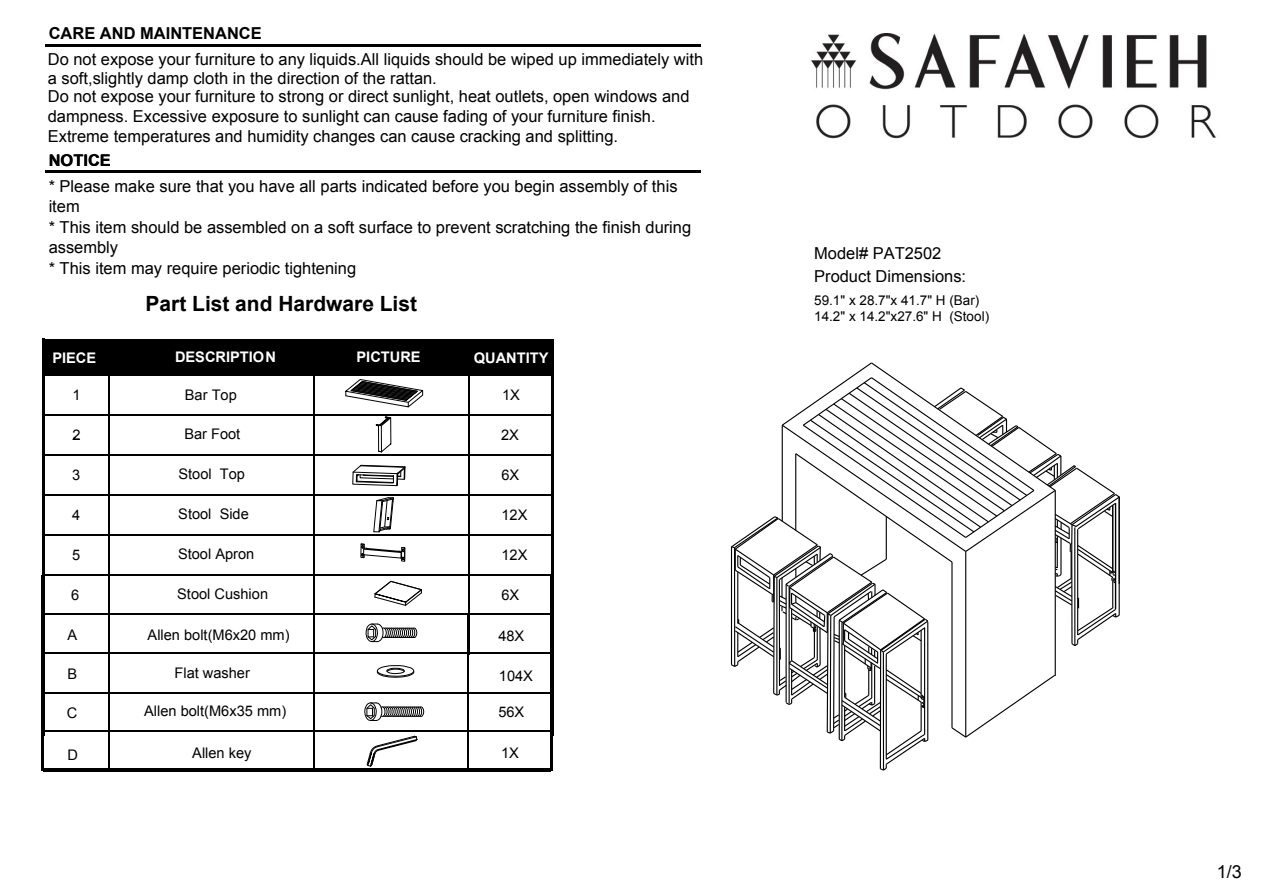
<style>
.page{position:relative;width:1263px;height:893px;background:#fff}
.page>*{position:absolute;margin:0;border:0;box-sizing:border-box;transform-origin:0 0}
.t1{font:700 21px "Arial";color:#000}
.t2{font:18px "Arial";color:#000}
.t3{font:16.5px/20.4px "Arial";color:#000}
.t4{font:700 16.5px "Arial";color:#000}
.t5{font:14.55px "Arial";color:#000}
.t6{font:700 14.55px "Arial";color:#fff}
.t7{font:13.5px/16.2px "Arial";color:#000}
</style>
<div class="page">
<hr style="left:46px;top:44px;width:655px;height:2px;background:#000">
<hr style="left:46px;top:170px;width:655px;height:3px;background:#000">
<img style="left:810px;top:34px;width:406px;height:105px">
<div style="left:44px;top:340px;width:507px;height:11px;background:#000"></div>
<hr style="left:550px;top:341px;width:2px;height:35px;background:#000">
<div style="left:44px;top:348px;width:509px;height:27px;background:#000"></div>
<hr style="left:42px;top:339px;width:2px;height:116px;background:#000">
<hr style="left:108px;top:341px;width:2px;height:114px;background:#000">
<hr style="left:314px;top:341px;width:1px;height:114px;background:#000">
<hr style="left:468px;top:341px;width:1px;height:114px;background:#000">
<hr style="left:551px;top:341px;width:2px;height:114px;background:#000">
<hr style="left:44px;top:339px;width:509px;height:2px;background:#000">
<hr style="left:44px;top:374px;width:506px;height:2px;background:#000">
<hr style="left:42px;top:414px;width:2px;height:121px;background:#000">
<hr style="left:108px;top:416px;width:2px;height:119px;background:#000">
<hr style="left:314px;top:416px;width:1px;height:119px;background:#000">
<hr style="left:468px;top:416px;width:1px;height:119px;background:#000">
<hr style="left:551px;top:414px;width:2px;height:121px;background:#000">
<hr style="left:43px;top:414px;width:508px;height:2px;background:#000">
<hr style="left:43px;top:454px;width:508px;height:1px;background:#000">
<hr style="left:42px;top:494px;width:2px;height:161px;background:#000">
<hr style="left:108px;top:495px;width:2px;height:160px;background:#000">
<hr style="left:314px;top:495px;width:1px;height:160px;background:#000">
<hr style="left:468px;top:495px;width:1px;height:160px;background:#000">
<hr style="left:551px;top:494px;width:2px;height:161px;background:#000">
<hr style="left:43px;top:494px;width:508px;height:1px;background:#000">
<hr style="left:43px;top:534px;width:508px;height:1px;background:#000">
<hr style="left:43px;top:574px;width:508px;height:1px;background:#000">
<hr style="left:43px;top:614px;width:508px;height:1px;background:#000">
<svg style="left:345px;top:379px;width:79px;height:29px"></svg>
<svg style="left:375px;top:416px;width:17px;height:37px"></svg>
<svg style="left:360px;top:543px;width:46px;height:19px"></svg>
<svg style="left:352px;top:465px;width:54px;height:22px"></svg>
<svg style="left:373px;top:497px;width:21px;height:36px"></svg>
<svg style="left:374px;top:581px;width:48px;height:25px"></svg>
<hr style="left:44px;top:768px;width:506px;height:3px;background:#000">
<hr style="left:41px;top:576px;width:3px;height:195px;background:#000">
<hr style="left:550px;top:576px;width:3px;height:195px;background:#000">
<hr style="left:43px;top:653px;width:507px;height:1px;background:#000">
<hr style="left:313px;top:615px;width:1px;height:38px;background:#000">
<hr style="left:467px;top:615px;width:2px;height:38px;background:#000">
<hr style="left:43px;top:692px;width:507px;height:1px;background:#000">
<hr style="left:108px;top:654px;width:1px;height:38px;background:#000">
<hr style="left:313px;top:654px;width:1px;height:38px;background:#000">
<hr style="left:467px;top:654px;width:2px;height:38px;background:#000">
<hr style="left:43px;top:731px;width:507px;height:1px;background:#000">
<hr style="left:108px;top:693px;width:1px;height:38px;background:#000">
<hr style="left:313px;top:693px;width:1px;height:38px;background:#000">
<hr style="left:467px;top:693px;width:2px;height:38px;background:#000">
<hr style="left:108px;top:732px;width:1px;height:38px;background:#000">
<hr style="left:313px;top:732px;width:1px;height:38px;background:#000">
<hr style="left:467px;top:732px;width:2px;height:38px;background:#000">
<svg style="left:365px;top:623px;width:53px;height:19px"></svg>
<svg style="left:364px;top:702px;width:60px;height:19px"></svg>
<svg style="left:377px;top:665px;width:38px;height:13px"></svg>
<svg style="left:366px;top:735px;width:52px;height:32px"></svg>
<svg style="left:730px;top:362px;width:390px;height:409px"></svg>
<p class="t4" style="left:49px;top:23px;width:215px">CARE AND MAINTENANCE</p>
<p class="t3" style="left:48px;top:49px;width:657px;line-height:19.8px">Do not expose your furniture to any liquids.All liquids should be wiped up immediately with a soft,slightly damp cloth in the direction of the rattan.</p>
<p class="t3" style="left:48px;top:87px;width:643px;line-height:19.8px">Do not expose your furniture to strong or direct sunlight, heat outlets, open windows and dampness. Excessive exposure to sunlight can cause fading of your furniture finish.<br>Extreme temperatures and humidity changes can cause cracking and splitting.</p>
<p class="t4" style="left:49px;top:150px;width:64px">NOTICE</p>
<p class="t3" style="left:49px;top:176px;width:644px">* Please make sure that you have all parts indicated before you begin assembly of this item<br>* This item should be assembled on a soft surface to prevent scratching the finish during assembly<br>* This item may require periodic tightening</p>
<p class="t1" style="left:146px;top:290px;width:273px">Part List and Hardware List</p>
<p class="t6" style="left:175px;top:348px;width:103px">DESCRIPTION</p>
<p class="t6" style="left:357px;top:348px;width:66px">PICTURE</p>
<p class="t5" style="left:185px;top:385px;width:53px">Bar Top</p>
<p class="t6" style="left:52px;top:348px;width:45px">PIECE</p>
<p class="t6" style="left:474px;top:348px;width:76px">QUANTITY</p>
<p class="t5" style="left:73px;top:386px;width:10px">1</p>
<p class="t5" style="left:502px;top:386px;width:19px">1X</p>
<p class="t5" style="left:501px;top:425px;width:19px">2X</p>
<p class="t5" style="left:73px;top:425px;width:10px">2</p>
<p class="t5" style="left:184px;top:424px;width:57px">Bar Foot</p>
<p class="t5" style="left:72px;top:465px;width:10px">3</p>
<p class="t5" style="left:501px;top:465px;width:19px">6X</p>
<p class="t5" style="left:72px;top:505px;width:10px">4</p>
<p class="t5" style="left:501px;top:505px;width:27px">12X</p>
<p class="t5" style="left:178px;top:465px;width:68px">Stool Top</p>
<p class="t5" style="left:178px;top:505px;width:72px">Stool Side</p>
<p class="t5" style="left:178px;top:544px;width:78px">Stool Apron</p>
<p class="t5" style="left:177px;top:584px;width:92px">Stool Cushion</p>
<p class="t5" style="left:72px;top:545px;width:10px">5</p>
<p class="t5" style="left:501px;top:545px;width:27px">12X</p>
<p class="t5" style="left:71px;top:585px;width:10px">6</p>
<p class="t5" style="left:501px;top:585px;width:19px">6X</p>
<p class="t5" style="left:68px;top:625px;width:11px">A</p>
<p class="t5" style="left:68px;top:664px;width:11px">B</p>
<p class="t5" style="left:67px;top:703px;width:12px">C</p>
<p class="t5" style="left:68px;top:746px;width:12px">D</p>
<p class="t5" style="left:148px;top:625px;width:143px">Allen bolt(M6x20 mm)</p>
<p class="t5" style="left:175px;top:663px;width:77px">Flat washer</p>
<p class="t5" style="left:144px;top:701px;width:143px">Allen bolt(M6x35 mm)</p>
<p class="t5" style="left:192px;top:743px;width:61px">Allen key</p>
<p class="t5" style="left:498px;top:626px;width:27px">48X</p>
<p class="t5" style="left:499px;top:666px;width:36px">104X</p>
<p class="t5" style="left:498px;top:702px;width:27px">56X</p>
<p class="t5" style="left:501px;top:743px;width:19px">1X</p>
<p class="t3" style="left:814px;top:242px;width:153px;line-height:23.2px">Model# PAT2502<br>Product Dimensions:</p>
<p class="t7" style="left:814px;top:292px;width:176px">59.1" x 28.7"x 41.7" H (Bar)<br>14.2" x 14.2"x27.6" H (Stool)</p>
<p class="t2" style="left:1217px;top:860px;width:27px">1/3</p>
</div>
